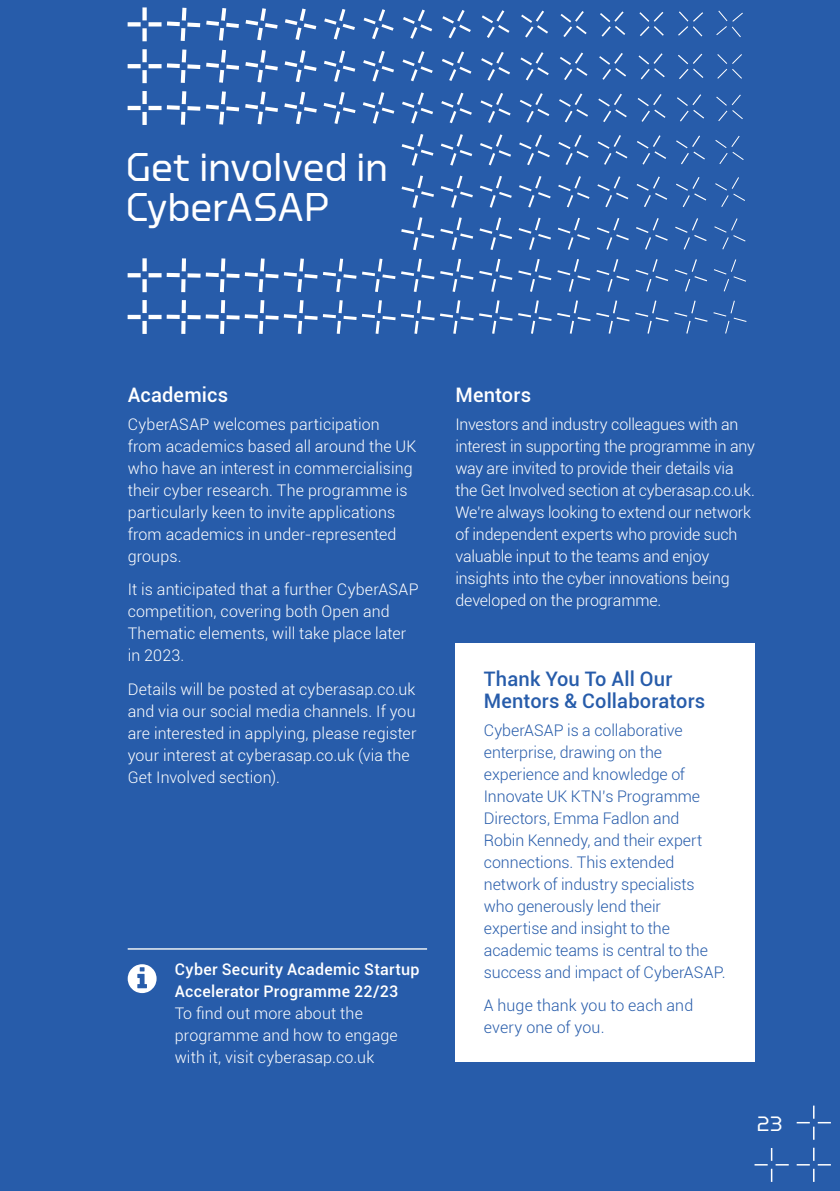
<style>
.page{position:relative;width:840px;height:1191px;background:#fff}
.page>*{position:absolute;margin:0;border:0;box-sizing:border-box;transform-origin:0 0}
.t1{font:40px/40px "Torque";letter-spacing:-.005em;color:#fff}
.t2{font:20.8px "Torque";color:#fff}
.t3{font:500 20px/22px "Roboto";letter-spacing:.01em;color:#275caa}
.t4{font:500 20px "Roboto";letter-spacing:.01em;color:#fff}
.t5{font:300 16px/22px "Roboto";letter-spacing:.005em;color:#fff}
.t6{font:300 16px/22px "Roboto";letter-spacing:-.005em;color:#275caa}
.t7{font:500 16px/22px "Roboto";letter-spacing:.02em;color:#fff}
</style>
<div class="page">
<div style="left:0;top:0;width:839px;height:1191px;background:#275caa"></div>
<div style="left:142px;top:258px;width:5px;height:13px;background:#fff"></div>
<div style="left:142px;top:279px;width:5px;height:13px;background:#fff"></div>
<svg style="left:127px;top:273px;width:13px;height:4px"></svg>
<svg style="left:148px;top:273px;width:13px;height:4px"></svg>
<div style="left:142px;top:300px;width:5px;height:13px;background:#fff"></div>
<div style="left:142px;top:321px;width:5px;height:13px;background:#fff"></div>
<hr style="left:127px;top:315px;width:13px;height:4px;background:#fff">
<hr style="left:148px;top:315px;width:13px;height:4px;background:#fff">
<div style="left:142px;top:49px;width:5px;height:13px;background:#fff"></div>
<div style="left:142px;top:70px;width:5px;height:13px;background:#fff"></div>
<svg style="left:127px;top:64px;width:13px;height:4px"></svg>
<svg style="left:148px;top:64px;width:13px;height:4px"></svg>
<div style="left:142px;top:91px;width:5px;height:13px;background:#fff"></div>
<div style="left:142px;top:112px;width:5px;height:13px;background:#fff"></div>
<hr style="left:127px;top:106px;width:13px;height:4px;background:#fff">
<hr style="left:148px;top:106px;width:13px;height:4px;background:#fff">
<div style="left:142px;top:7px;width:5px;height:13px;background:#fff"></div>
<div style="left:142px;top:28px;width:5px;height:13px;background:#fff"></div>
<div style="left:127px;top:22px;width:13px;height:5px;background:#fff"></div>
<div style="left:148px;top:22px;width:13px;height:5px;background:#fff"></div>
<svg style="left:166px;top:7px;width:581px;height:327px"></svg>
<div style="left:118px;top:126px;width:280px;height:127px;background:#275caa"></div>
<hr style="left:128px;top:948px;width:299px;height:1px;background:#f7f8f7">
<div style="left:455px;top:643px;width:299px;height:418px;background:#fff"></div>
<svg style="left:128px;top:964px;width:28px;height:29px"></svg>
<svg style="left:796px;top:1147px;width:34px;height:34px"></svg>
<svg style="left:754px;top:1148px;width:34px;height:33px"></svg>
<svg style="left:796px;top:1105px;width:34px;height:34px"></svg>
<h2 class="t1" style="left:126px;top:146px;width:263px">Get involved in<br>CyberASAP</h2>
<h3 class="t4" style="left:128px;top:381px;width:102px">Academics</h3>
<p class="t5" style="left:128px;top:412px;width:290px">CyberASAP welcomes participation from academics based all around the UK who have an interest in commercialising their cyber research. The programme is particularly keen to invite applications from academics in under-represented groups.</p>
<p class="t5" style="left:128px;top:578px;width:292px">It is anticipated that a further CyberASAP competition, covering both Open and<br>Thematic elements, will take place later in 2023.</p>
<p class="t5" style="left:128px;top:677px;width:290px">Details will be posted at cyberasap.co.uk and via our social media channels. If you are interested in applying, please register your interest at cyberasap.co.uk (via the Get Involved section).</p>
<h4 class="t7" style="left:175px;top:957px;width:246px">Cyber Security Academic Startup<br>Accelerator Programme 22/23</h4>
<p class="t5" style="left:175px;top:1002px;width:224px">To find out more about the programme and how to engage with it, visit cyberasap.co.uk</p>
<h3 class="t4" style="left:455px;top:381px;width:77px">Mentors</h3>
<p class="t5" style="left:455px;top:412px;width:301px">Investors and industry colleagues with an interest in supporting the programme in any way are invited to provide their details via the Get Involved section at cyberasap.co.uk.<br>We’re always looking to extend our network of independent experts who provide such valuable input to the teams and enjoy insights into the cyber innovations being developed on the programme.</p>
<h3 class="t3" style="left:483px;top:667px;width:223px">Thank You To All Our<br>Mentors &amp; Collaborators</h3>
<p class="t6" style="left:483px;top:719px;width:243px">CyberASAP is a collaborative enterprise, drawing on the experience and knowledge of<br>Innovate UK KTN’s Programme<br>Directors, Emma Fadlon and<br>Robin Kennedy, and their expert connections. This extended network of industry specialists who generously lend their expertise and insight to the academic teams is central to the success and impact of CyberASAP.</p>
<p class="t6" style="left:483px;top:994px;width:211px">A huge thank you to each and every one of you.</p>
<h2 class="t2" style="left:756px;top:1112px;width:27px">23</h2>
</div>
